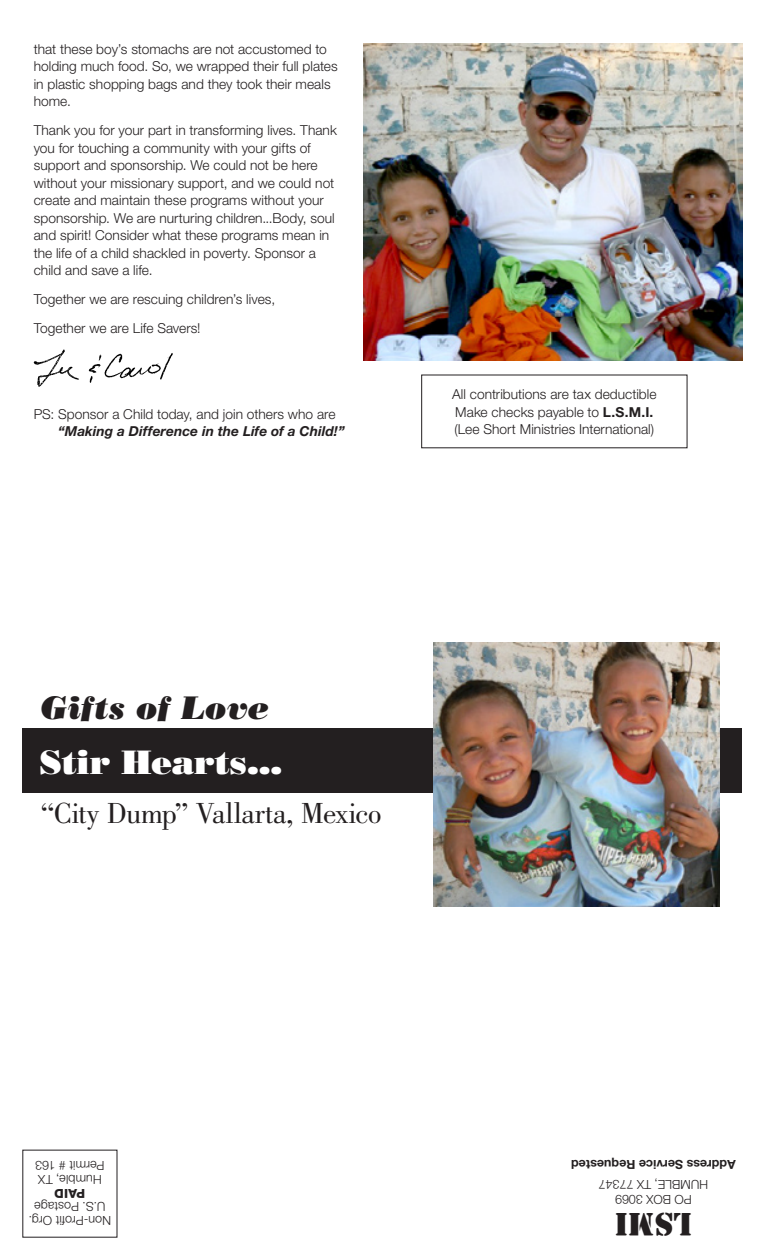
<style>
.page{position:relative;width:765px;height:1260px;background:#fff}
.page>*{position:absolute;margin:0;border:0;box-sizing:border-box;transform-origin:0 0}
.t1{font:33.75px "Bodoni Poster";color:#fff}
.t2{font:italic 32.5px "Bodoni Poster";letter-spacing:.01em;color:#231f20}
.t3{font:30px "Bodoni";letter-spacing:-.015em;color:#231f20}
.t4{font:30px "Stencil";color:#231f20}
.t5{font:300 13.75px/17.5px "Helvetica Neue";color:#231f20}
.t6{font:italic 700 13.75px "Helvetica Neue";letter-spacing:.005em;color:#231f20}
.t7{font:300 12.5px/13.8px "Helvetica Neue";color:#231f20;text-align:center}
.t8{font:700 12.5px "Helvetica Neue";color:#231f20}
.t9{font:800 12.5px "Helvetica Neue";color:#231f20}
.s1{font-weight:700}
</style>
<div class="page">
<div style="left:22px;top:729px;width:720px;height:64px;background:#231f20"></div>
<img style="left:33px;top:349px;width:140px;height:38px">
<img style="left:364px;top:43px;width:378px;height:318px">
<img style="left:434px;top:642px;width:286px;height:264px">
<p class="t5" style="left:34px;top:40px;width:306px">that these boy’s stomachs are not accustomed to holding much food. So, we wrapped their full plates in plastic shopping bags and they took their meals home.</p>
<p class="t5" style="left:34px;top:121px;width:305px">Thank you for your part in transforming lives. Thank you for touching a community with your gifts of support and sponsorship. We could not be here without your missionary support, and we could not create and maintain these programs without your sponsorship. We are nurturing children...Body, soul and spirit! Consider what these programs mean in the life of a child shackled in poverty. Sponsor a child and save a life.</p>
<p class="t5" style="left:34px;top:284px;width:243px;line-height:28.8px">Together we are rescuing children’s lives,<br>Together we are Life Savers!</p>
<p class="t5" style="left:34px;top:405px;width:303px">PS: Sponsor a Child today, and join others who are</p>
<p class="t6" style="left:58px;top:423px;width:288px">“Making a Difference in the Life of a Child!”</p>
<p class="t5" style="left:452px;top:385px;width:206px">All contributions are tax deductible<br>Make checks payable to <span class="s1">L.S.M.I. </span>(Lee Short Ministries International)</p>
<h2 class="t2" style="left:41px;top:688px;width:230px">Gifts of Love</h2>
<h1 class="t1" style="left:39px;top:742px;width:244px">Stir Hearts...</h1>
<h3 class="t3" style="left:41px;top:796px;width:342px">“City Dump” Vallarta, Mexico</h3>
<p class="t7" style="left:105px;top:1187px;width:71px;text-align:left;rotate:-180deg">Humble, TX<br>Permit # 163</p>
<p class="t9" style="left:85px;top:1201px;width:32px;rotate:-180deg">PAID</p>
<p class="t7" style="left:111px;top:1228px;width:84px;rotate:-180deg">Non-Profit Org.<br>U.S. Postage</p>
<p class="t8" style="left:736px;top:1172px;width:166px;rotate:-180deg">Address Service Requested</p>
<p class="t7" style="left:708px;top:1207px;width:111px;line-height:15px;rotate:-180deg">PO BOX 3069<br>HUMBLE, TX 77347</p>
<h3 class="t4" style="left:692px;top:1244px;width:79px;rotate:-180deg">LSMI</h3>
</div>
